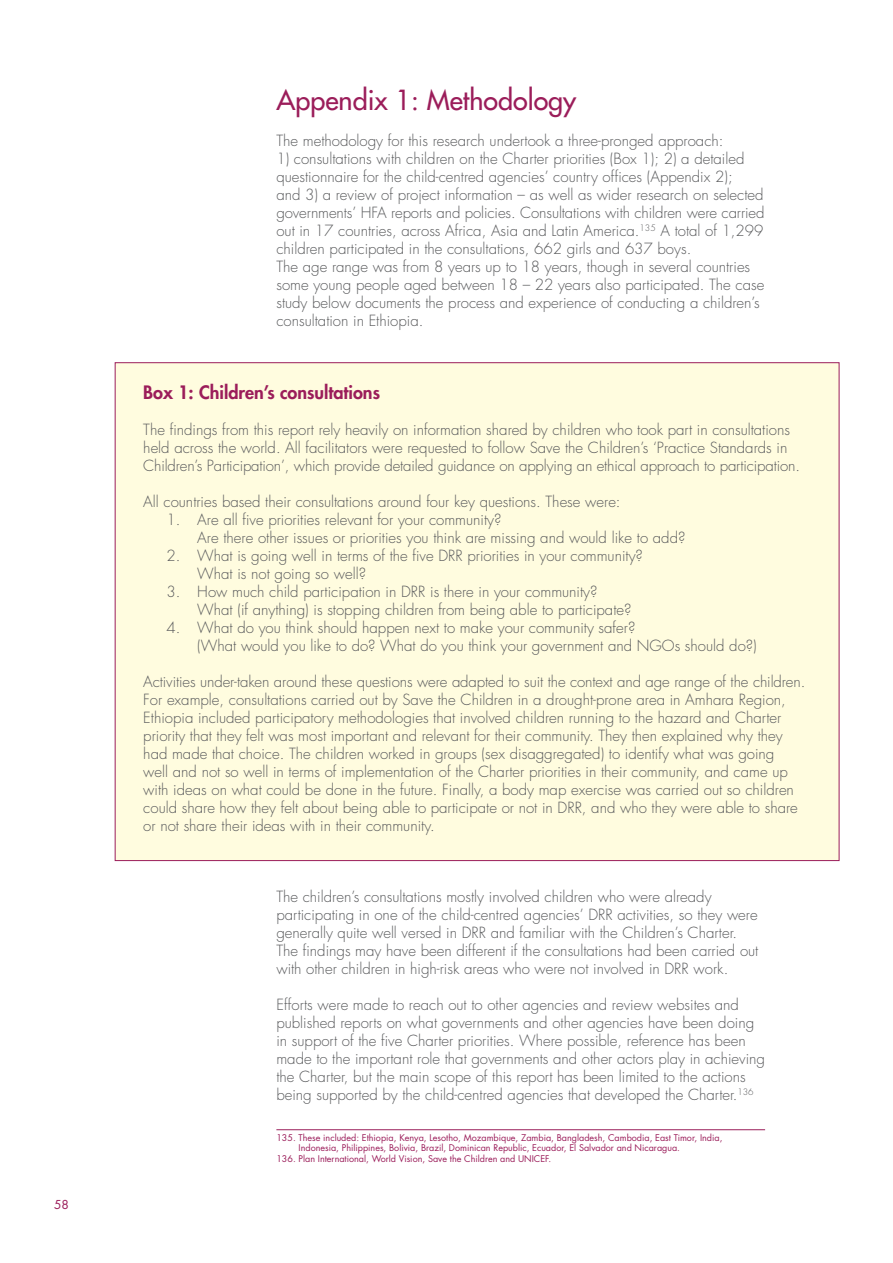
<style>
.page{position:relative;width:893px;height:1263px;background:#fff}
.page>*{position:absolute;margin:0;border:0;box-sizing:border-box;transform-origin:0 0}
.t1{font:500 27px "Futura Std";color:#9b1d5a}
.t2{font:800 18px "Futura Std";color:#9b1d5a}
.t3{font:300 15px/18px "Futura Std";color:#58595b}
.t4{font:12px "Futura Std";color:#9b1d5a}
.t5{font:9px "Futura Std";color:#9b1d5a}
</style>
<div class="page">
<div style="left:115px;top:362px;width:724px;height:499px;background:#fffcdf;border:1px solid #9b1d5a"></div>
<hr style="left:276px;top:1129px;width:489px;height:1px;background:#9b1d5a">
<p class="t4" style="left:54px;top:1197px;width:16px">58</p>
<h1 class="t1" style="left:276px;top:83px;width:301px">Appendix 1: Methodology</h1>
<p class="t3" style="left:276px;top:132px;width:449px">The methodology for this research undertook a three-pronged approach:</p>
<p class="t3" style="left:276px;top:150px;width:490px">1) consultations with children on the Charter priorities (Box 1); 2) a detailed questionnaire for the child-centred agencies’ country offices (Appendix 2);<br>and 3) a review of project information – as well as wider research on selected governments’ HFA reports and policies. Consultations with children were carried out in 17 countries, across Africa, Asia and Latin America.<sup>135</sup> A total of 1,299 children participated in the consultations, 662 girls and 637 boys.<br>The age range was from 8 years up to 18 years, though in several countries some young people aged between 18 – 22 years also participated. The case study below documents the process and experience of conducting a children’s consultation in Ethiopia.</p>
<p class="t2" style="left:143px;top:381px;width:238px">Box 1: Children’s consultations</p>
<p class="t3" style="left:143px;top:421px;width:658px">The findings from this report rely heavily on information shared by children who took part in consultations held across the world. All facilitators were requested to follow Save the Children’s ‘Practice Standards in<br>Children’s Participation’, which provide detailed guidance on applying an ethical approach to participation.</p>
<p class="t3" style="left:143px;top:493px;width:479px">All countries based their consultations around four key questions. These were:</p>
<p class="t3" style="left:197px;top:511px;width:490px;text-indent:-31px">1. Are all five priorities relevant for your community?<br>Are there other issues or priorities you think are missing and would like to add?</p>
<p class="t3" style="left:197px;top:547px;width:447px;text-indent:-31px">2. What is going well in terms of the five DRR priorities in your community?<br>What is not going so well?</p>
<p class="t3" style="left:197px;top:583px;width:436px;text-indent:-31px">3. How much child participation in DRR is there in your community?<br>What (if anything) is stopping children from being able to participate?</p>
<p class="t3" style="left:197px;top:619px;width:561px;text-indent:-31px">4. What do you think should happen next to make your community safer?<br>(What would you like to do? What do you think your government and NGOs should do?)</p>
<p class="t3" style="left:143px;top:673px;width:664px">Activities under-taken around these questions were adapted to suit the context and age range of the children.<br>For example, consultations carried out by Save the Children in a drought-prone area in Amhara Region, Ethiopia included participatory methodologies that involved children running to the hazard and Charter priority that they felt was most important and relevant for their community. They then explained why they had made that choice. The children worked in groups (sex disaggregated) to identify what was going<br>well and not so well in terms of implementation of the Charter priorities in their community, and came up with ideas on what could be done in the future. Finally, a body map exercise was carried out so children could share how they felt about being able to participate or not in DRR, and who they were able to share or not share their ideas with in their community.</p>
<p class="t3" style="left:276px;top:888px;width:483px">The children’s consultations mostly involved children who were already participating in one of the child-centred agencies’ DRR activities, so they were generally quite well versed in DRR and familiar with the Children’s Charter.<br>The findings may have been different if the consultations had been carried out with other children in high-risk areas who were not involved in DRR work.</p>
<p class="t3" style="left:276px;top:996px;width:490px">Efforts were made to reach out to other agencies and review websites and published reports on what governments and other agencies have been doing in support of the five Charter priorities. Where possible, reference has been made to the important role that governments and other actors play in achieving the Charter, but the main scope of this report has been limited to the actions being supported by the child-centred agencies that developed the Charter.<sup>136</sup></p>
<p class="t5" style="left:276px;top:1131px;width:448px">135. These included: Ethiopia, Kenya, Lesotho, Mozambique, Zambia, Bangladesh, Cambodia, East Timor, India,</p>
<p class="t5" style="left:299px;top:1142px;width:383px">Indonesia, Philippines, Bolivia, Brazil, Dominican Republic, Ecuador, El Salvador and Nicaragua.</p>
<p class="t5" style="left:276px;top:1153px;width:276px">136. Plan International, World Vision, Save the Children and UNICEF.</p>
</div>
